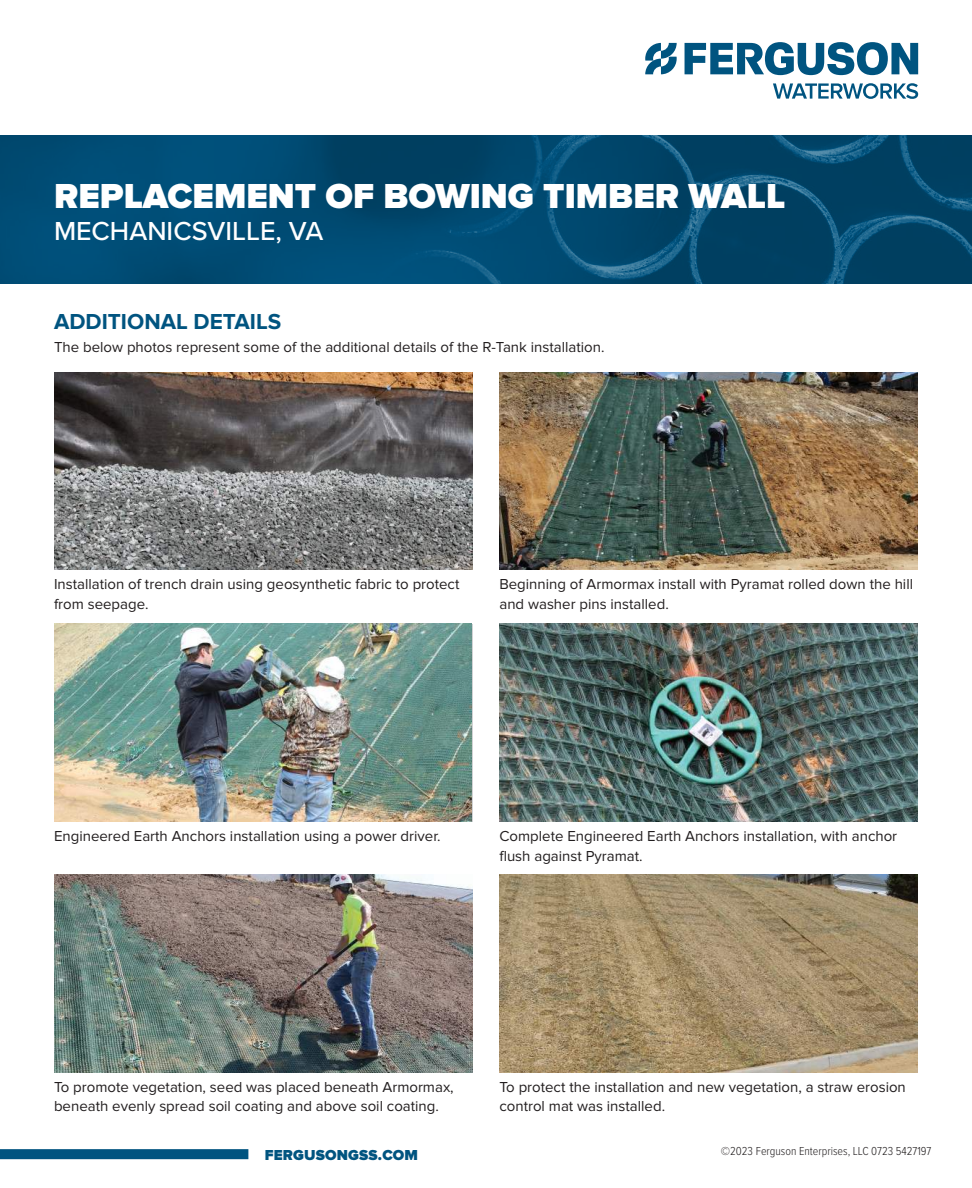
<style>
.page{position:relative;width:972px;height:1188px;background:#fff}
.page>*{position:absolute;margin:0;border:0;box-sizing:border-box;transform-origin:0 0}
.t1{font:900 36px "Proxima Nova";color:#fff}
.t2{font:500 27px "Proxima Nova";color:#fff}
.t3{font:700 22.5px "Proxima Nova";color:#005480}
.t4{font:15px/19.5px "Proxima Nova";color:#221e1f}
.t5{font:900 15px "Proxima Nova";letter-spacing:.01em;color:#005480}
.t6{font:300 12px "Proxima Nova Cond";color:#221e1f}
</style>
<div class="page">
<svg style="left:0;top:135px;width:972px;height:149px;background:#01496f"></svg>
<svg style="left:773px;top:83px;width:145px;height:16px"></svg>
<svg style="left:645px;top:43px;width:32px;height:31px"></svg>
<svg style="left:685px;top:42px;width:233px;height:33px"></svg>
<div style="left:0;top:1149px;width:248px;height:10px;background:#005480"></div>
<img style="left:54px;top:372px;width:419px;height:198px">
<img style="left:500px;top:372px;width:418px;height:198px">
<img style="left:54px;top:624px;width:417px;height:198px">
<img style="left:500px;top:624px;width:418px;height:198px">
<img style="left:54px;top:875px;width:419px;height:198px">
<img style="left:500px;top:875px;width:417px;height:198px">
<h1 class="t1" style="left:54px;top:181px;width:733px">REPLACEMENT OF BOWING TIMBER WALL</h1>
<h2 class="t2" style="left:54px;top:220px;width:271px">MECHANICSVILLE, VA</h2>
<h3 class="t3" style="left:54px;top:312px;width:229px">ADDITIONAL DETAILS</h3>
<p class="t4" style="left:54px;top:338px;width:552px">The below photos represent some of the additional details of the R-Tank installation.</p>
<p class="t4" style="left:54px;top:575px;width:407px">Installation of trench drain using geosynthetic fabric to protect from seepage.</p>
<p class="t4" style="left:499px;top:575px;width:415px">Beginning of Armormax install with Pyramat rolled down the hill and washer pins installed.</p>
<p class="t4" style="left:54px;top:827px;width:388px">Engineered Earth Anchors installation using a power driver.</p>
<p class="t4" style="left:499px;top:827px;width:399px">Complete Engineered Earth Anchors installation, with anchor flush against Pyramat.</p>
<p class="t4" style="left:54px;top:1078px;width:401px">To promote vegetation, seed was placed beneath Armormax, beneath evenly spread soil coating and above soil coating.</p>
<p class="t4" style="left:499px;top:1078px;width:408px">To protect the installation and new vegetation, a straw erosion control mat was installed.</p>
<p class="t6" style="left:721px;top:1146px;width:212px">©2023 Ferguson Enterprises, LLC 0723 5427197</p>
<p class="t5" style="left:265px;top:1148px;width:155px">FERGUSONGSS.COM</p>
</div>
